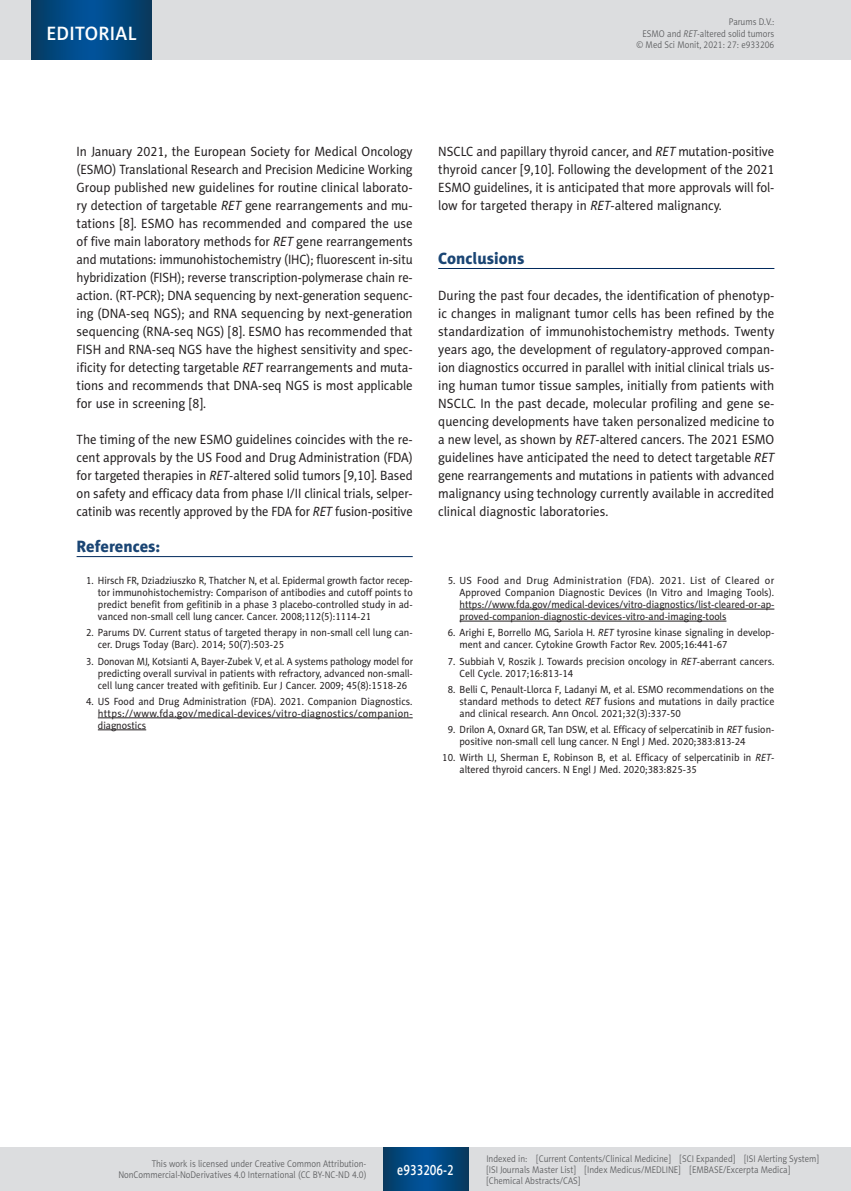
<style>
.page{position:relative;width:851px;height:1191px;background:#fff}
.page>*{position:absolute;margin:0;border:0;box-sizing:border-box;transform-origin:0 0}
.t1{font:19.5px "Naomi Sans EFN Medium";letter-spacing:.01em;color:#fff}
.MSM_Headline_1{font:16.5px "Naomi Sans EFN Heavy";color:#1a4574}
.MSM_Referencje_Tytul{font:16.5px "Naomi Sans EFN Heavy";color:#1a4574}
.MSM_e-PAGINA{font:15px "Naomi Sans EFN Medium";color:#fff;scale:.8 1}
.MSM_Body{font:13.5px/18px "Naomi Sans EFN";color:#231f20;text-align:justify;scale:.95 1}
.MSM_Body-2{font:13.5px/18px "Naomi Sans EFN";color:#231f20;text-align:justify;scale:.94 1}
.MSM_Referencje_punkt{font:10.5px/12px "Naomi Sans EFN";color:#231f20;scale:.95 1}
.MSM_Referencje_punkt-2{font:10.5px/12px "Naomi Sans EFN";color:#231f20;text-align:justify;scale:.94 1}
.MSM_Referencje_punkt-3{font:10.5px/12px "Naomi Sans EFN";color:#231f20;text-align:justify}
.MSM_Referencje_punkt-4{font:10.5px/12px "Naomi Sans EFN";color:#231f20;text-align:justify;scale:.93 1}
.MSM_pagina_sygnatura{font:9.75px/11.2px "Naomi Sans EFN Light";color:#57585a;scale:.9 1}
.MSM_pagina_zywa{font:9.75px/11.2px "Naomi Sans EFN Light";color:#57585a;text-align:right;scale:.9 1}
.s1{font-style:italic}
</style>
<div class="page">
<hr style="left:438px;top:268px;width:336px;height:1px;background:#00295c">
<hr style="left:77px;top:556px;width:335px;height:1px;background:#00295c">
<hr style="left:98px;top:717px;width:314px;height:1px;background:#231f20">
<hr style="left:98px;top:729px;width:48px;height:1px;background:#231f20">
<hr style="left:459px;top:609px;width:315px;height:1px;background:#231f20">
<hr style="left:459px;top:621px;width:267px;height:1px;background:#231f20">
<div style="left:0;top:1148px;width:850px;height:43px;background:#dcdddf"></div>
<svg style="left:383px;top:1147px;width:85px;height:43px;background:#02477e"></svg>
<div style="left:0;top:0;width:850px;height:60px;background:#dcdddf"></div>
<svg style="left:32px;top:0;width:119px;height:60px;background:#02477e"></svg>
<h1 class="t1" style="left:46px;top:22px;width:91px">EDITORIAL</h1>
<p class="MSM_pagina_zywa" style="left:642px;top:16px;width:148px">Parums D.V.:<br>ESMO and <span class="s1">RET</span>-altered solid tumors</p>
<p class="MSM_pagina_sygnatura" style="left:636px;top:39px;width:154px">© Med Sci Monit, 2021: 27: e933206</p>
<p class="MSM_Body" style="left:77px;top:142px;width:355px">In January 2021, the European Society for Medical Oncology (ESMO) Translational Research and Precision Medicine Working Group published new guidelines for routine clinical laborato&shy;ry detection of targetable <span class="s1">RET</span> gene rearrangements and mu&shy;tations [8]. ESMO has recommended and compared the use of five main laboratory methods for <span class="s1">RET</span> gene rearrangements and mutations: immunohistochemistry (IHC); fluorescent in-situ hybridization (FISH); reverse transcription-polymerase chain re&shy;action. (RT-PCR); DNA sequencing by next-generation sequenc&shy;ing (DNA-seq NGS); and RNA sequencing by next-generation sequencing (RNA-seq NGS) [8]. ESMO has recommended that FISH and RNA-seq NGS have the highest sensitivity and spec&shy;ificity for detecting targetable <span class="s1">RET</span> rearrangements and muta&shy;tions and recommends that DNA-seq NGS is most applicable for use in screening [8].</p>
<p class="MSM_Body" style="left:77px;top:430px;width:355px">The timing of the new ESMO guidelines coincides with the re&shy;cent approvals by the US Food and Drug Administration (FDA) for targeted therapies in <span class="s1">RET</span>-altered solid tumors [9,10]. Based on safety and efficacy data from phase I/II clinical trials, selper&shy;catinib was recently approved by the FDA for <span class="s1">RET</span> fusion-positive</p>
<p class="MSM_Referencje_Tytul" style="left:77px;top:536px;width:85px">References:</p>
<p class="MSM_Referencje_punkt-2" style="left:98px;top:574px;width:336px;text-indent:-12px">1. Hirsch FR, Dziadziuszko R, Thatcher N, et al. Epidermal growth factor recep&shy;tor immunohistochemistry: Comparison of antibodies and cutoff points to predict benefit from gefitinib in a phase 3 placebo-controlled study in ad&shy;vanced non-small cell lung cancer. Cancer. 2008;112(5):1114-21</p>
<p class="MSM_Referencje_punkt" style="left:98px;top:627px;width:333px;text-indent:-12px">2. Parums DV. Current status of targeted therapy in non-small cell lung can&shy;cer. Drugs Today (Barc). 2014; 50(7):503-25</p>
<p class="MSM_Referencje_punkt-4" style="left:98px;top:655px;width:340px;text-indent:-12px">3. Donovan MJ, Kotsianti A, Bayer-Zubek V, et al. A systems pathology model for predicting overall survival in patients with refractory, advanced non-small&shy;cell lung cancer treated with gefitinib. Eur J Cancer. 2009; 45(8):1518-26</p>
<p class="MSM_Referencje_punkt" style="left:98px;top:695px;width:333px;text-align:justify;text-indent:-12px">4. US Food and Drug Administration (FDA). 2021. Companion Diagnostics. https://www.fda.gov/medical-devices/vitro-diagnostics/companion&shy;diagnostics</p>
<p class="MSM_Body-2" style="left:438px;top:142px;width:359px">NSCLC and papillary thyroid cancer, and <span class="s1">RET</span> mutation-positive thyroid cancer [9,10]. Following the development of the 2021<br>ESMO guidelines, it is anticipated that more approvals will fol&shy;low for targeted therapy in <span class="s1">RET</span>-altered malignancy.</p>
<p class="MSM_Headline_1" style="left:438px;top:248px;width:88px">Conclusions</p>
<p class="MSM_Body" style="left:438px;top:286px;width:355px">During the past four decades, the identification of phenotyp&shy;ic changes in malignant tumor cells has been refined by the standardization of immunohistochemistry methods. Twenty years ago, the development of regulatory-approved compan&shy;ion diagnostics occurred in parallel with initial clinical trials us&shy;ing human tumor tissue samples, initially from patients with NSCLC. In the past decade, molecular profiling and gene se&shy;quencing developments have taken personalized medicine to a new level, as shown by <span class="s1">RET</span>-altered cancers. The 2021 ESMO guidelines have anticipated the need to detect targetable <span class="s1">RET </span>gene rearrangements and mutations in patients with advanced malignancy using technology currently available in accredited clinical diagnostic laboratories.</p>
<p class="MSM_Referencje_punkt-3" style="left:459px;top:574px;width:316px;text-indent:-12px">5. US Food and Drug Administration (FDA). 2021. List of Cleared or Approved Companion Diagnostic Devices (In Vitro and Imaging Tools). https://www.fda.gov/medical-devices/vitro-diagnostics/list-cleared-or-ap&shy;proved-companion-diagnostic-devices-vitro-and-imaging-tools</p>
<p class="MSM_Referencje_punkt" style="left:459px;top:627px;width:333px;text-indent:-12px">6. Arighi E, Borrello MG, Sariola H. <span class="s1">RET</span> tyrosine kinase signaling in develop&shy;ment and cancer. Cytokine Growth Factor Rev. 2005;16:441-67</p>
<p class="MSM_Referencje_punkt" style="left:459px;top:655px;width:333px;text-indent:-12px">7. Subbiah V, Roszik J. Towards precision oncology in <span class="s1">RET</span>-aberrant cancers.<br>Cell Cycle. 2017;16:813-14</p>
<p class="MSM_Referencje_punkt" style="left:459px;top:683px;width:333px;text-align:justify;text-indent:-12px">8. Belli C, Penault-Llorca F, Ladanyi M, et al. ESMO recommendations on the standard methods to detect <span class="s1">RET</span> fusions and mutations in daily practice and clinical research. Ann Oncol. 2021;32(3):337-50</p>
<p class="MSM_Referencje_punkt" style="left:459px;top:723px;width:333px;text-indent:-12px">9. Drilon A, Oxnard GR, Tan DSW, et al. Efficacy of selpercatinib in <span class="s1">RET</span> fusion&shy;positive non-small cell lung cancer. N Engl J Med. 2020;383:813-24</p>
<p class="MSM_Referencje_punkt" style="left:459px;top:752px;width:333px;text-indent:-17px">10. Wirth LJ, Sherman E, Robinson B, et al. Efficacy of selpercatinib in <span class="s1">RET&shy;</span>altered thyroid cancers. N Engl J Med. 2020;383:825-35</p>
<p class="MSM_pagina_sygnatura" style="left:118px;top:1158px;width:277px;text-align:right">This work is licensed under Creative Common Attribution-<br>NonCommercial-NoDerivatives 4.0 International (CC BY-NC-ND 4.0)</p>
<p class="MSM_e-PAGINA" style="left:397px;top:1160px;width:72px">e933206-2</p>
<p class="MSM_pagina_sygnatura" style="left:486px;top:1152px;width:371px">Indexed in: [Current Contents/Clinical Medicine] [SCI Expanded] [ISI Alerting System] [ISI Journals Master List] [Index Medicus/MEDLINE] [EMBASE/Excerpta Medica] [Chemical Abstracts/CAS]</p>
</div>
